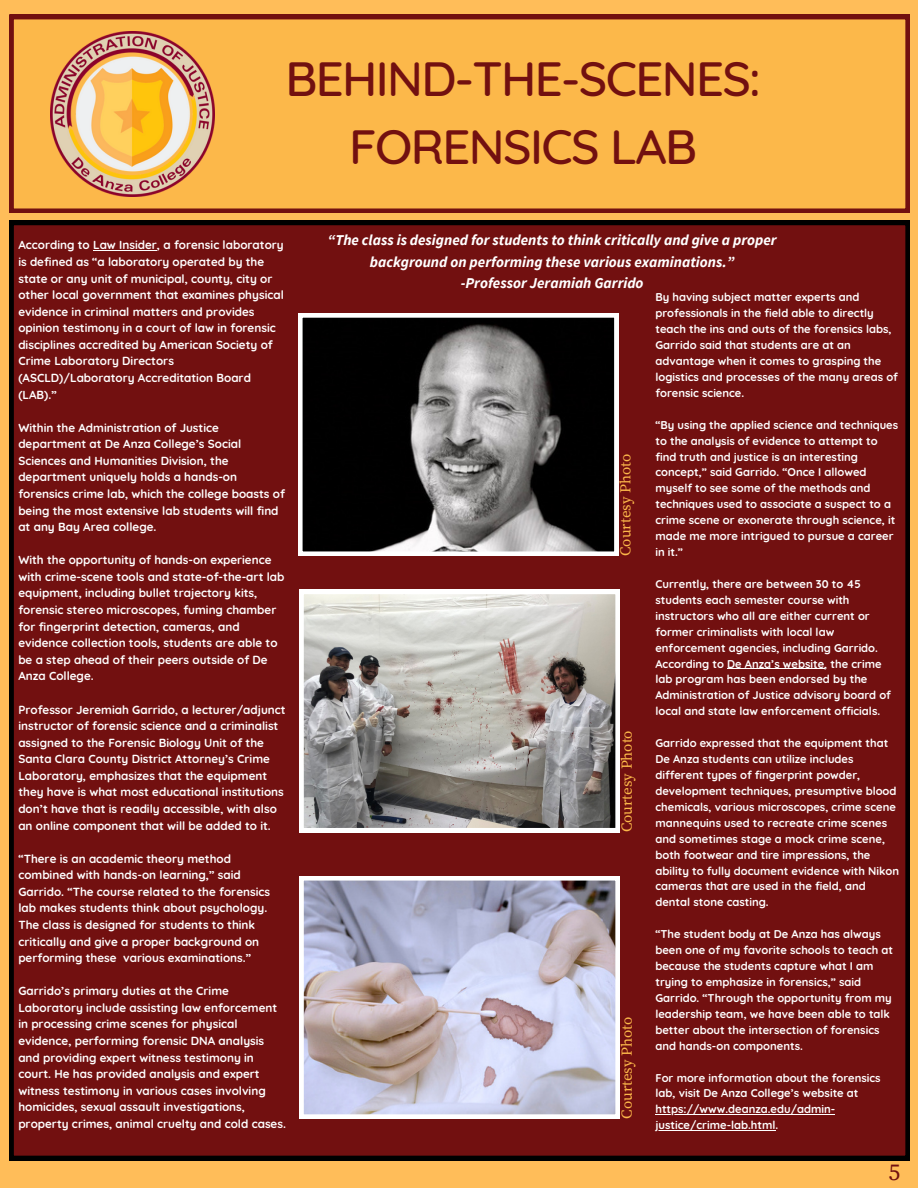
<style>
.page{position:relative;width:918px;height:1188px;background:#ffbd59}
.page>*{position:absolute;margin:0;border:0;box-sizing:border-box;transform-origin:0 0}
.t1{font:500 49.05px/67.7px "Quicksand";letter-spacing:-.035em;color:#721010;text-align:center}
.t2{font:24px "Source Serif Pro";color:#721010}
.t3{font:italic 700 15px/21.3px "Source Sans Pro";color:#fff;text-align:center}
.t4{font:15px "Source Serif Pro";color:#fcb84a}
.t5{font:700 11.7px/16.5px "Quicksand";color:#fff}
.t6{font:700 11.25px/15.9px "Quicksand";color:#fff}
</style>
<div class="page">
<div style="left:9px;top:221px;width:900px;height:939px;background:#721010"></div>
<svg style="left:298px;top:313px;width:321px;height:243px"></svg>
<svg style="left:299px;top:590px;width:321px;height:242px"></svg>
<svg style="left:299px;top:876px;width:321px;height:243px"></svg>
<svg style="left:9px;top:15px;width:900px;height:198px"></svg>
<img style="left:51px;top:32px;width:164px;height:164px">
<hr style="left:93px;top:250px;width:64px;height:1px;background:#fff">
<hr style="left:727px;top:668px;width:97px;height:1px;background:#fff">
<hr style="left:655px;top:1114px;width:180px;height:1px;background:#fff">
<hr style="left:655px;top:1130px;width:121px;height:1px;background:#fff">
<h1 class="t1" style="left:285px;top:44px;width:477px">BEHIND-THE-SCENES:<br>FORENSICS LAB</h1>
<p class="t5" style="left:18px;top:237px;width:267px">According to Law Insider, a forensic laboratory is defined as “a laboratory operated by the state or any unit of municipal, county, city or other local government that examines physical evidence in criminal matters and provides opinion testimony in a court of law in forensic disciplines accredited by American Society of Crime Laboratory Directors (ASCLD)/Laboratory Accreditation Board (LAB).”</p>
<p class="t5" style="left:18px;top:419px;width:268px">Within the Administration of Justice department at De Anza College’s Social Sciences and Humanities Division, the department uniquely holds a hands-on forensics crime lab, which the college boasts of being the most extensive lab students will find at any Bay Area college.</p>
<p class="t5" style="left:18px;top:552px;width:268px">With the opportunity of hands-on experience with crime-scene tools and state-of-the-art lab equipment, including bullet trajectory kits, forensic stereo microscopes, fuming chamber for fingerprint detection, cameras, and evidence collection tools, students are able to be a step ahead of their peers outside of De Anza College.</p>
<p class="t5" style="left:18px;top:701px;width:269px">Professor Jeremiah Garrido, a lecturer/adjunct instructor of forensic science and a criminalist assigned to the Forensic Biology Unit of the Santa Clara County District Attorney’s Crime Laboratory, emphasizes that the equipment they have is what most educational institutions don’t have that is readily accessible, with also an online component that will be added to it.</p>
<p class="t5" style="left:18px;top:850px;width:253px">“There is an academic theory method combined with hands-on learning,” said Garrido. “The course related to the forensics lab makes students think about psychology.<br>The class is designed for students to think critically and give a proper background on performing these various examinations.”</p>
<p class="t5" style="left:18px;top:983px;width:269px">Garrido’s primary duties at the Crime Laboratory include assisting law enforcement in processing crime scenes for physical evidence, performing forensic DNA analysis and providing expert witness testimony in court. He has provided analysis and expert witness testimony in various cases involving homicides, sexual assault investigations, property crimes, animal cruelty and cold cases.</p>
<p class="t3" style="left:328px;top:229px;width:450px">“The class is designed for students to think critically and give a proper background on performing these various examinations.”<br>-Professor Jeramiah Garrido</p>
<p class="t4" style="left:617px;top:556px;width:104px;rotate:-90deg">Courtesy Photo</p>
<p class="t4" style="left:618px;top:832px;width:104px;rotate:-90deg">Courtesy Photo</p>
<p class="t4" style="left:618px;top:1119px;width:104px;rotate:-90deg">Courtesy Photo</p>
<p class="t6" style="left:655px;top:289px;width:244px">By having subject matter experts and professionals in the field able to directly teach the ins and outs of the forensics labs, Garrido said that students are at an advantage when it comes to grasping the logistics and processes of the many areas of forensic science.</p>
<p class="t6" style="left:655px;top:417px;width:244px">“By using the applied science and techniques to the analysis of evidence to attempt to find truth and justice is an interesting concept,” said Garrido. “Once I allowed myself to see some of the methods and techniques used to associate a suspect to a crime scene or exonerate through science, it made me more intrigued to pursue a career in it.”</p>
<p class="t6" style="left:655px;top:576px;width:237px">Currently, there are between 30 to 45 students each semester course with instructors who all are either current or former criminalists with local law enforcement agencies, including Garrido.<br>According to De Anza’s website, the crime lab program has been endorsed by the Administration of Justice advisory board of local and state law enforcement officials.</p>
<p class="t6" style="left:655px;top:735px;width:245px">Garrido expressed that the equipment that De Anza students can utilize includes different types of fingerprint powder, development techniques, presumptive blood chemicals, various microscopes, crime scene mannequins used to recreate crime scenes and sometimes stage a mock crime scene, both footwear and tire impressions, the ability to fully document evidence with Nikon cameras that are used in the field, and dental stone casting.</p>
<p class="t6" style="left:655px;top:926px;width:239px">“The student body at De Anza has always been one of my favorite schools to teach at because the students capture what I am trying to emphasize in forensics,” said Garrido. “Through the opportunity from my leadership team, we have been able to talk better about the intersection of forensics and hands-on components.</p>
<p class="t6" style="left:655px;top:1069px;width:227px">For more information about the forensics lab, visit De Anza College’s website at https://www.deanza.edu/admin&shy;justice/crime-lab.html.</p>
<h2 class="t2" style="left:888px;top:1158px;width:13px">5</h2>
</div>
